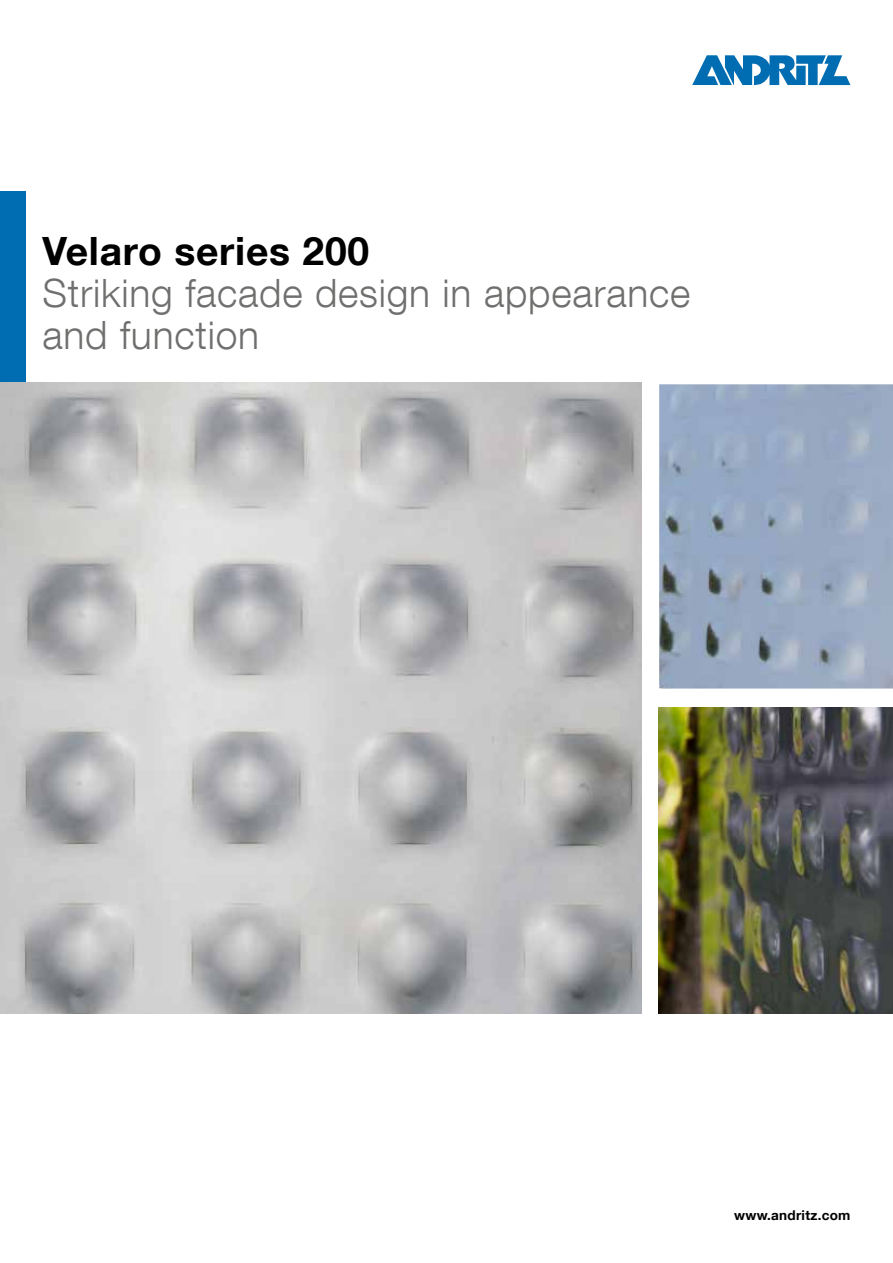
<style>
.page{position:relative;width:893px;height:1263px;background:#fff}
.page>*{position:absolute;margin:0;border:0;box-sizing:border-box;transform-origin:0 0}
.t1{font:300 39px/42px "Helvetica Neue LT Com";letter-spacing:.02em;color:#6f6f6e}
.t2{font:700 39px "Helvetica Neue LT Com";letter-spacing:.02em;color:#000}
.t3{font:700 13.5px "Helvetica Neue LT Com";letter-spacing:.02em;color:#000}
</style>
<div class="page">
<div style="left:0;top:191px;width:26px;height:192px;background:#006cb1"></div>
<img style="left:0;top:383px;width:641px;height:630px">
<svg style="left:659px;top:384px;width:234px;height:305px"></svg>
<img style="left:658px;top:708px;width:235px;height:305px">
<svg style="left:692px;top:55px;width:158px;height:30px"></svg>
<p class="t2" style="left:43px;top:226px;width:328px">Velaro series 200</p>
<p class="t1" style="left:43px;top:271px;width:649px">Striking facade design in appearance and function</p>
<p class="t3" style="left:734px;top:1207px;width:118px">www.andritz.com</p>
</div>
